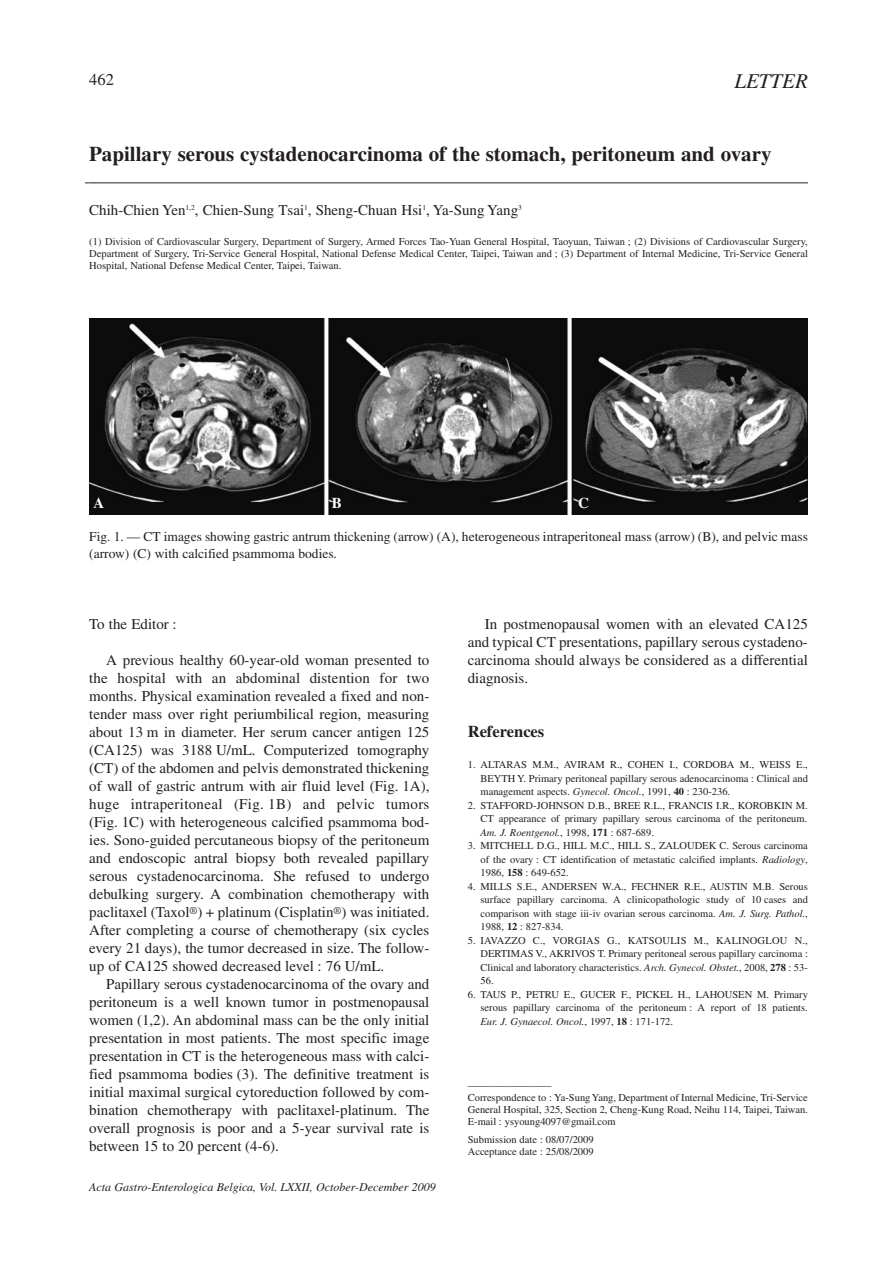
<style>
.page{position:relative;width:893px;height:1263px;background:#fff}
.page>*{position:absolute;margin:0;border:0;box-sizing:border-box;transform-origin:0 0}
.t1{font:700 21px "Times";color:#231f20}
.t2{font:italic 21px "Times";color:#231f20}
.t3{font:700 16.5px "Times";color:#231f20}
.t4{font:16.5px "Times";color:#231f20}
.t5{font:15px/18px "Times";color:#231f20;text-align:justify}
.t6{font:700 15px "Times";color:#fff}
.t7{font:13.5px/16.5px "Times";color:#231f20}
.t8{font:italic 12px "Times";color:#231f20}
.t9{font:10.5px/13.5px "Times";color:#231f20;text-align:justify}
.s1{font-style:italic}
.s2{font-weight:700}
</style>
<div class="page">
<hr style="left:85px;top:182px;width:719px;height:1px;background:#231f20">
<hr style="left:89px;top:182px;width:719px;height:1px;background:#231f20">
<img style="left:89px;top:319px;width:719px;height:195px">
<h2 class="t4" style="left:89px;top:74px;width:26px">462</h2>
<h1 class="t2" style="left:734px;top:74px;width:75px">LETTER</h1>
<h1 class="t1" style="left:89px;top:147px;width:684px">Papillary serous cystadenocarcinoma of the stomach, peritoneum and ovary</h1>
<h3 class="t5" style="left:89px;top:202px;width:434px">Chih-Chien Yen<sup>1,2</sup>, Chien-Sung Tsai<sup>1</sup>, Sheng-Chuan Hsi<sup>1</sup>, Ya-Sung Yang<sup>3</sup></h3>
<p class="t9" style="left:89px;top:236px;width:720px;line-height:12px">(1) Division of Cardiovascular Surgery, Department of Surgery, Armed Forces Tao-Yuan General Hospital, Taoyuan, Taiwan ; (2) Divisions of Cardiovascular Surgery, Department of Surgery, Tri-Service General Hospital, National Defense Medical Center, Taipei, Taiwan and ; (3) Department of Internal Medicine, Tri-Service General Hospital, National Defense Medical Center, Taipei, Taiwan.</p>
<h3 class="t6" style="left:94px;top:497px;width:12px">A</h3>
<h3 class="t6" style="left:332px;top:497px;width:12px">B</h3>
<h3 class="t6" style="left:578px;top:497px;width:12px">C</h3>
<p class="t7" style="left:89px;top:530px;width:720px">Fig. 1. — CT images showing gastric antrum thickening (arrow) (A), heterogeneous intraperitoneal mass (arrow) (B), and pelvic mass (arrow) (C) with calcified psammoma bodies.</p>
<h3 class="t5" style="left:89px;top:616px;width:89px">To the Editor :</h3>
<p class="t5" style="left:89px;top:652px;width:342px;text-indent:17px">A previous healthy 60-year-old woman presented to the hospital with an abdominal distention for two months. Physical examination revealed a fixed and non&shy;tender mass over right periumbilical region, measuring about 13 m in diameter. Her serum cancer antigen 125 (CA125) was 3188 U/mL. Computerized tomography (CT) of the abdomen and pelvis demonstrated thickening of wall of gastric antrum with air fluid level (Fig. 1A), huge intraperitoneal (Fig. 1B) and pelvic tumors (Fig. 1C) with heterogeneous calcified psammoma bod&shy;ies. Sono-guided percutaneous biopsy of the peritoneum and endoscopic antral biopsy both revealed papillary serous cystadenocarcinoma. She refused to undergo debulking surgery. A combination chemotherapy with paclitaxel (Taxol<sup>®</sup>) + platinum (Cisplatin<sup>®</sup>) was initiated.<br>After completing a course of chemotherapy (six cycles every 21 days), the tumor decreased in size. The follow&shy;up of CA125 showed decreased level : 76 U/mL.</p>
<p class="t5" style="left:89px;top:976px;width:342px;text-indent:17px">Papillary serous cystadenocarcinoma of the ovary and peritoneum is a well known tumor in postmenopausal women (1,2). An abdominal mass can be the only initial presentation in most patients. The most specific image presentation in CT is the heterogeneous mass with calci&shy;fied psammoma bodies (3). The definitive treatment is initial maximal surgical cytoreduction followed by com&shy;bination chemotherapy with paclitaxel-platinum. The overall prognosis is poor and a 5-year survival rate is between 15 to 20 percent (4-6).</p>
<p class="t8" style="left:89px;top:1183px;width:348px">Acta Gastro-Enterologica Belgica, Vol. LXXII, October-December 2009</p>
<h3 class="t5" style="left:468px;top:616px;width:342px;text-indent:17px">In postmenopausal women with an elevated CA125 and typical CT presentations, papillary serous cystadeno&shy;carcinoma should always be considered as a differential diagnosis.</h3>
<h2 class="t3" style="left:468px;top:725px;width:78px">References</h2>
<p class="t9" style="left:480px;top:759px;width:329px;text-indent:-13px">1. ALTARAS M.M., AVIRAM R., COHEN I., CORDOBA M., WEISS E., BEYTH Y. Primary peritoneal papillary serous adenocarcinoma : Clinical and management aspects. <span class="s1">Gynecol. Oncol.</span>, 1991, <span class="s2">40</span> : 230-236.</p>
<p class="t9" style="left:480px;top:799px;width:329px;text-indent:-13px">2. STAFFORD-JOHNSON D.B., BREE R.L., FRANCIS I.R., KOROBKIN M.<br>CT appearance of primary papillary serous carcinoma of the peritoneum.<br><span class="s1">Am. J. Roentgenol.</span>, 1998, <span class="s2">171</span> : 687-689.</p>
<p class="t9" style="left:480px;top:840px;width:329px;text-indent:-13px">3. MITCHELL D.G., HILL M.C., HILL S., ZALOUDEK C. Serous carcinoma of the ovary : CT identification of metastatic calcified implants. <span class="s1">Radiology</span>, 1986, <span class="s2">158</span> : 649-652.</p>
<p class="t9" style="left:480px;top:880px;width:329px;text-indent:-13px">4. MILLS S.E., ANDERSEN W.A., FECHNER R.E., AUSTIN M.B. Serous surface papillary carcinoma. A clinicopathologic study of 10 cases and comparison with stage iii-iv ovarian serous carcinoma. <span class="s1">Am. J. Surg. Pathol.</span>, 1988, <span class="s2">12</span> : 827-834.</p>
<p class="t9" style="left:480px;top:934px;width:329px;text-indent:-13px">5. IAVAZZO C., VORGIAS G., KATSOULIS M., KALINOGLOU N., DERTIMAS V., AKRIVOS T. Primary peritoneal serous papillary carcinoma :<br>Clinical and laboratory characteristics. <span class="s1">Arch. Gynecol. Obstet.</span>, 2008, <span class="s2">278</span> : 53- 56.</p>
<p class="t9" style="left:480px;top:988px;width:329px;text-indent:-13px">6. TAUS P., PETRU E., GUCER F., PICKEL H., LAHOUSEN M. Primary serous papillary carcinoma of the peritoneum : A report of 18 patients.<br><span class="s1">Eur. J. Gynaecol. Oncol.</span>, 1997, <span class="s2">18</span> : 171-172.</p>
<p class="t9" style="left:468px;top:1080px;width:342px;line-height:12px;text-align:left">————————<br>Correspondence to : Ya-SungYang, Department of Internal Medicine, Tri-Service General Hospital, 325, Section 2, Cheng-Kung Road, Neihu 114, Taipei, Taiwan.<br>E-mail : ysyoung4097@gmail.com</p>
<p class="t9" style="left:468px;top:1134px;width:127px;line-height:12px">Submission date : 08/07/2009<br>Acceptance date : 25/08/2009</p>
</div>
